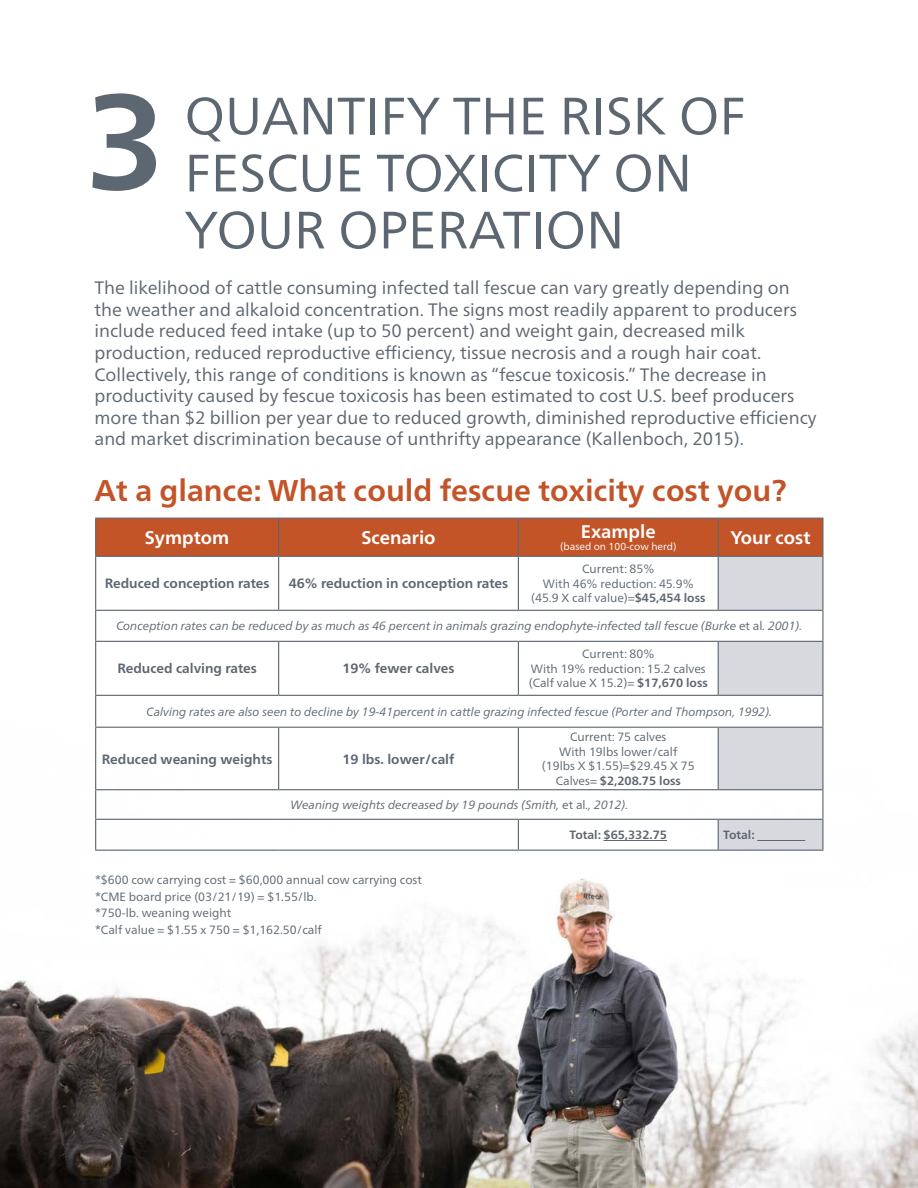
<style>
.page{position:relative;width:918px;height:1188px;background:#fff}
.page>*{position:absolute;margin:0;border:0;box-sizing:border-box;transform-origin:0 0}
.t1{font:700 135px "Frutiger Neue LTW1 G";color:#5d6771}
.t2{font:52.5px/57px "Frutiger Neue LTW1 G";color:#5d6771}
.t3{font:700 30px "Frutiger Neue LTW1 G";color:#c35428}
.t4{font:700 18.3px "Frutiger Neue LTW1 G";color:#fff}
.t5{font:18px/21.6px "Frutiger Neue LTW1 G";color:#5d6771}
.t6{font:700 13.5px "Frutiger Neue LTW1 G";color:#5d6771}
.t7{font:12px/14.4px "Frutiger Neue LTW1 G";color:#5d6771;text-align:center}
.t8{font:italic 12px "Frutiger Neue LTW1 G";color:#5d6771}
.t9{font:700 12px "Frutiger Neue LTW1 G";color:#5d6771}
.t10{font:10.2px "Frutiger Neue LTW1 G";color:#fff}
.s1{font-weight:700}
.s2{font-style:normal}
</style>
<div class="page">
<img style="left:0;top:705px;width:918px;height:483px">
<div style="left:96px;top:519px;width:726px;height:37px;background:#c35428"></div>
<div style="left:718px;top:556px;width:105px;height:54px;background:#d8d9df"></div>
<svg style="left:718px;top:642px;width:104px;height:208px"></svg>
<hr style="left:95px;top:611px;width:1px;height:30px;background:#5d6771">
<hr style="left:822px;top:611px;width:2px;height:30px;background:#5d6771">
<hr style="left:95px;top:641px;width:184px;height:1px;background:#5d6771">
<hr style="left:95px;top:642px;width:1px;height:53px;background:#5d6771">
<hr style="left:279px;top:641px;width:239px;height:1px;background:#5d6771">
<hr style="left:278px;top:642px;width:1px;height:53px;background:#5d6771">
<hr style="left:518px;top:641px;width:200px;height:1px;background:#5d6771">
<hr style="left:518px;top:642px;width:1px;height:53px;background:#5d6771">
<hr style="left:718px;top:641px;width:105px;height:1px;background:#5d6771">
<hr style="left:718px;top:642px;width:1px;height:53px;background:#5d6771">
<hr style="left:822px;top:642px;width:2px;height:53px;background:#5d6771">
<hr style="left:95px;top:695px;width:184px;height:1px;background:#5d6771">
<hr style="left:95px;top:696px;width:1px;height:31px;background:#5d6771">
<hr style="left:279px;top:695px;width:239px;height:1px;background:#5d6771">
<hr style="left:518px;top:695px;width:200px;height:1px;background:#5d6771">
<hr style="left:718px;top:695px;width:105px;height:1px;background:#5d6771">
<hr style="left:822px;top:696px;width:2px;height:31px;background:#5d6771">
<hr style="left:95px;top:727px;width:184px;height:1px;background:#5d6771">
<hr style="left:95px;top:728px;width:1px;height:61px;background:#5d6771">
<hr style="left:279px;top:727px;width:239px;height:1px;background:#5d6771">
<hr style="left:278px;top:728px;width:1px;height:61px;background:#5d6771">
<hr style="left:518px;top:727px;width:200px;height:1px;background:#5d6771">
<hr style="left:518px;top:728px;width:1px;height:61px;background:#5d6771">
<hr style="left:718px;top:727px;width:105px;height:1px;background:#5d6771">
<hr style="left:718px;top:728px;width:1px;height:61px;background:#5d6771">
<hr style="left:822px;top:728px;width:2px;height:61px;background:#5d6771">
<hr style="left:95px;top:789px;width:184px;height:1px;background:#5d6771">
<svg style="left:95px;top:790px;width:1px;height:29px"></svg>
<hr style="left:279px;top:789px;width:239px;height:1px;background:#5d6771">
<hr style="left:518px;top:789px;width:200px;height:1px;background:#5d6771">
<hr style="left:718px;top:789px;width:105px;height:1px;background:#5d6771">
<hr style="left:822px;top:790px;width:2px;height:29px;background:#5d6771">
<hr style="left:95px;top:819px;width:184px;height:1px;background:#5d6771">
<hr style="left:95px;top:820px;width:1px;height:30px;background:#5d6771">
<hr style="left:279px;top:819px;width:239px;height:1px;background:#5d6771">
<hr style="left:518px;top:819px;width:200px;height:1px;background:#5d6771">
<hr style="left:518px;top:820px;width:1px;height:30px;background:#5d6771">
<hr style="left:718px;top:819px;width:105px;height:1px;background:#5d6771">
<hr style="left:718px;top:820px;width:1px;height:30px;background:#5d6771">
<hr style="left:822px;top:820px;width:2px;height:30px;background:#5d6771">
<hr style="left:95px;top:850px;width:184px;height:1px;background:#5d6771">
<hr style="left:279px;top:850px;width:239px;height:1px;background:#5d6771">
<hr style="left:518px;top:850px;width:200px;height:1px;background:#5d6771">
<hr style="left:718px;top:850px;width:105px;height:1px;background:#5d6771">
<hr style="left:95px;top:518px;width:184px;height:1px;background:#5d6771">
<hr style="left:95px;top:519px;width:1px;height:37px;background:#5d6771">
<hr style="left:279px;top:518px;width:239px;height:1px;background:#5d6771">
<hr style="left:278px;top:519px;width:1px;height:37px;background:#5d6771">
<hr style="left:518px;top:518px;width:200px;height:1px;background:#5d6771">
<hr style="left:518px;top:519px;width:1px;height:37px;background:#5d6771">
<hr style="left:718px;top:518px;width:105px;height:1px;background:#5d6771">
<hr style="left:718px;top:519px;width:1px;height:37px;background:#5d6771">
<hr style="left:822px;top:519px;width:2px;height:37px;background:#5d6771">
<hr style="left:95px;top:556px;width:184px;height:1px;background:#5d6771">
<hr style="left:95px;top:557px;width:1px;height:53px;background:#5d6771">
<hr style="left:279px;top:556px;width:239px;height:1px;background:#5d6771">
<hr style="left:278px;top:557px;width:1px;height:53px;background:#5d6771">
<hr style="left:518px;top:556px;width:200px;height:1px;background:#5d6771">
<hr style="left:518px;top:557px;width:1px;height:53px;background:#5d6771">
<hr style="left:718px;top:556px;width:105px;height:1px;background:#5d6771">
<hr style="left:718px;top:557px;width:1px;height:53px;background:#5d6771">
<hr style="left:822px;top:557px;width:2px;height:53px;background:#5d6771">
<hr style="left:95px;top:610px;width:184px;height:1px;background:#5d6771">
<hr style="left:279px;top:610px;width:239px;height:1px;background:#5d6771">
<hr style="left:518px;top:610px;width:200px;height:1px;background:#5d6771">
<hr style="left:718px;top:610px;width:105px;height:1px;background:#5d6771">
<hr style="left:604px;top:840px;width:63px;height:1px;background:#5d6771">
<hr style="left:757px;top:840px;width:48px;height:1px;background:#5d6771">
<h1 class="t1" style="left:85px;top:44px;width:82px">3</h1>
<h2 class="t2" style="left:184px;top:84px;width:563px">QUANTIFY THE RISK OF<br>FESCUE TOXICITY ON<br>YOUR OPERATION</h2>
<p class="t5" style="left:94px;top:276px;width:724px">The likelihood of cattle consuming infected tall fescue can vary greatly depending on the weather and alkaloid concentration. The signs most readily apparent to producers include reduced feed intake (up to 50 percent) and weight gain, decreased milk production, reduced reproductive efficiency, tissue necrosis and a rough hair coat.<br>Collectively, this range of conditions is known as “fescue toxicosis.” The decrease in productivity caused by fescue toxicosis has been estimated to cost U.S. beef producers more than $2 billion per year due to reduced growth, diminished reproductive efficiency and market discrimination because of unthrifty appearance (Kallenboch, 2015).</p>
<h3 class="t3" style="left:94px;top:468px;width:694px">At a glance: What could fescue toxicity cost you?</h3>
<p class="t4" style="left:145px;top:525px;width:86px">Symptom</p>
<p class="t4" style="left:361px;top:525px;width:76px">Scenario</p>
<p class="t4" style="left:581px;top:518px;width:76px">Example</p>
<p class="t10" style="left:560px;top:539px;width:118px">(based on 100-cow herd)</p>
<p class="t4" style="left:731px;top:525px;width:82px">Your cost</p>
<p class="t7" style="left:531px;top:561px;width:176px">Current: 85%<br>With 46% reduction: 45.9% (45.9 X calf value)=<span class="s1">$45,454 loss</span></p>
<p class="t8" style="left:116px;top:617px;width:687px">Conception rates can be reduced by as much as 46 percent in animals grazing endophyte-infected tall fescue (Burke <span class="s2">et al</span>. 2001).</p>
<p class="t6" style="left:117px;top:659px;width:141px">Reduced calving rates</p>
<p class="t6" style="left:342px;top:659px;width:114px">19% fewer calves</p>
<p class="t6" style="left:105px;top:574px;width:166px">Reduced conception rates</p>
<p class="t6" style="left:289px;top:574px;width:221px">46% reduction in conception rates</p>
<p class="t7" style="left:529px;top:646px;width:181px">Current: 80%<br>With 19% reduction: 15.2 calves (Calf value X 15.2)= <span class="s1">$17,670 loss</span></p>
<p class="t8" style="left:147px;top:703px;width:627px">Calving rates are also seen to decline by 19-41percent in cattle grazing infected fescue (Porter and Thompson, 1992).</p>
<p class="t6" style="left:102px;top:749px;width:172px">Reduced weaning weights</p>
<p class="t6" style="left:343px;top:749px;width:113px">19 lbs. lower/calf</p>
<p class="t7" style="left:542px;top:729px;width:154px">Current: 75 calves<br>With 19lbs lower/calf (19lbs X $1.55)=$29.45 X 75<br>Calves= <span class="s1">$2,208.75 loss</span></p>
<p class="t8" style="left:290px;top:796px;width:339px">Weaning weights decreased by 19 pounds (Smith, <span class="s2">et al</span>., 2012).</p>
<p class="t9" style="left:570px;top:826px;width:99px">Total: $65,332.75</p>
<p class="t9" style="left:723px;top:826px;width:33px">Total:</p>
<p class="t7" style="left:95px;top:871px;width:328px;line-height:16.5px;text-align:left">*$600 cow carrying cost = $60,000 annual cow carrying cost *CME board price (03/21/19) = $1.55/lb.<br>*750-lb. weaning weight<br>*Calf value = $1.55 x 750 = $1,162.50/calf</p>
</div>
